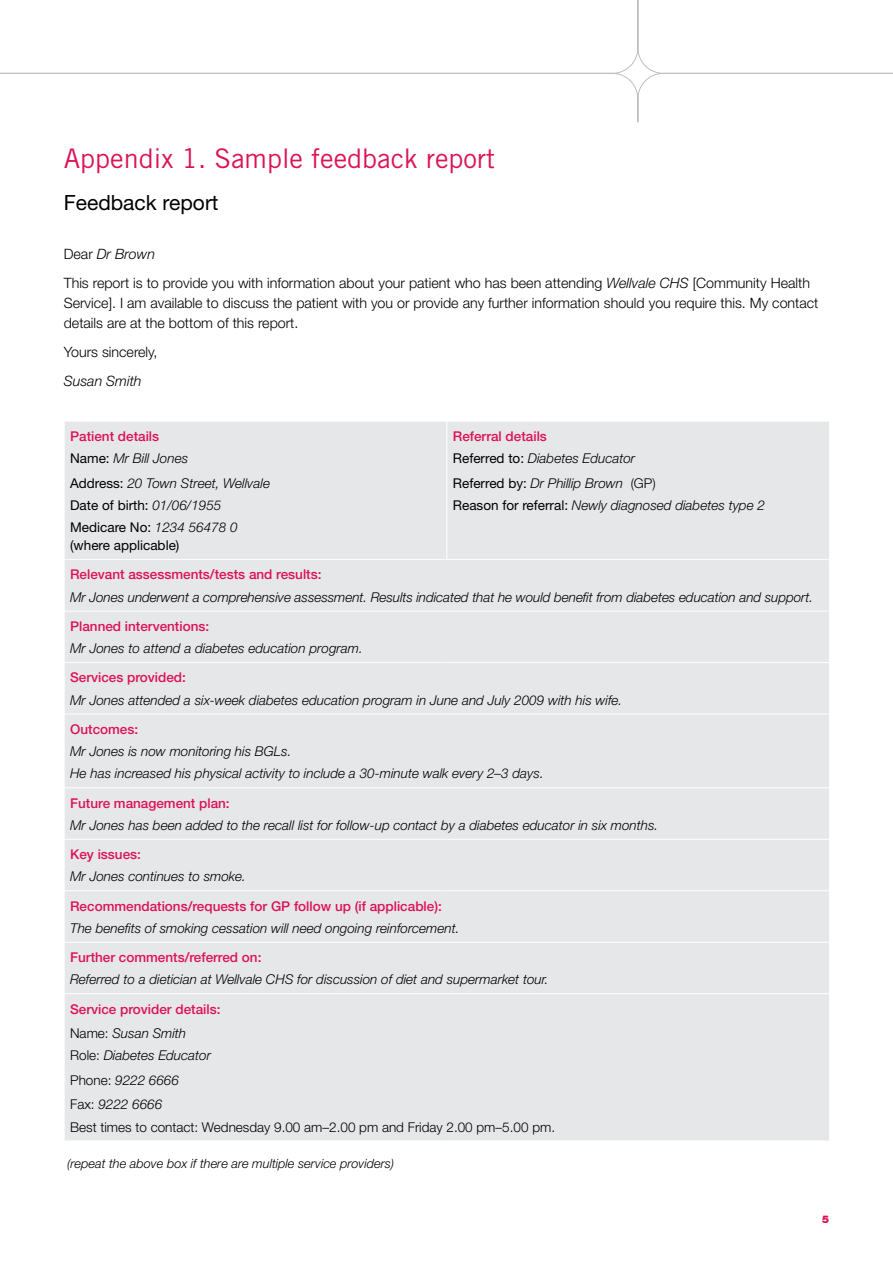
<style>
.page{position:relative;width:893px;height:1263px;background:#fff}
.page>*{position:absolute;margin:0;border:0;box-sizing:border-box;transform-origin:0 0}
.t1{font:27px "Trade Gothic LT";color:#dc1254}
.t2{font:21px "Helvetica Neue LT";color:#000}
.t3{font:300 14.25px/28.8px "Helvetica Neue LT";color:#000}
.t4{font:italic 300 14.25px "Helvetica Neue LT";color:#000}
.t5{font:italic 300 13.5px/22.2px "Helvetica Neue LT";color:#000}
.t6{font:500 13.5px/22.2px "Helvetica Neue LT";color:#dc1254}
.t7{font:300 13.5px "Helvetica Neue LT";color:#000}
.t8{font:13.5px "Helvetica Neue LT";color:#000}
.t9{font:italic 300 12.75px "Helvetica Neue LT";color:#000}
.t10{font:900 10.5px "Helvetica Neue LT";color:#dc1254}
.s1{font-style:italic}
.s2{font-weight:400;color:#000}
.s3{font-weight:300;font-style:italic;color:#000}
.s4{font-weight:400;font-style:normal}
.s5{font-weight:500;font-style:normal;color:#dc1254}
.s6{font-style:normal}
.s7{font-weight:300;color:#000}
</style>
<div class="page">
<svg style="left:0;top:0;width:893px;height:123px"></svg>
<div style="left:65px;top:422px;width:764px;height:718px;background:#e6e7e8"></div>
<hr style="left:446px;top:421px;width:1px;height:138px;background:#fff">
<hr style="left:64px;top:559px;width:383px;height:1px;background:#fff">
<hr style="left:447px;top:559px;width:383px;height:1px;background:#fff">
<hr style="left:64px;top:611px;width:383px;height:1px;background:#fff">
<hr style="left:447px;top:611px;width:383px;height:1px;background:#fff">
<hr style="left:64px;top:662px;width:383px;height:1px;background:#fff">
<hr style="left:447px;top:662px;width:383px;height:1px;background:#fff">
<hr style="left:64px;top:714px;width:383px;height:1px;background:#fff">
<hr style="left:447px;top:714px;width:383px;height:1px;background:#fff">
<hr style="left:64px;top:787px;width:383px;height:1px;background:#fff">
<hr style="left:447px;top:787px;width:383px;height:1px;background:#fff">
<hr style="left:64px;top:839px;width:383px;height:1px;background:#fff">
<hr style="left:447px;top:839px;width:383px;height:1px;background:#fff">
<hr style="left:64px;top:890px;width:383px;height:1px;background:#fff">
<hr style="left:447px;top:890px;width:383px;height:1px;background:#fff">
<hr style="left:64px;top:942px;width:383px;height:1px;background:#fff">
<hr style="left:447px;top:942px;width:383px;height:1px;background:#fff">
<hr style="left:64px;top:993px;width:383px;height:1px;background:#fff">
<hr style="left:447px;top:993px;width:383px;height:1px;background:#fff">
<h1 class="t1" style="left:64px;top:142px;width:433px">Appendix 1. Sample feedback report</h1>
<h2 class="t2" style="left:64px;top:190px;width:156px">Feedback report</h2>
<p class="t3" style="left:64px;top:239px;width:748px">Dear <span class="s1">Dr Brown<br></span>This report is to provide you with information about your patient who has been attending <span class="s1">Wellvale CHS</span> [Community Health</p>
<p class="t3" style="left:64px;top:293px;width:756px;line-height:20.2px">Service]. I am available to discuss the patient with you or provide any further information should you require this. My contact details are at the bottom of this report.</p>
<p class="t3" style="left:64px;top:337px;width:95px">Yours sincerely,</p>
<p class="t4" style="left:64px;top:372px;width:79px">Susan Smith</p>
<p class="t6" style="left:70px;top:425px;width:120px">Patient details<br><span class="s2">Name:</span> <span class="s3">Mr Bill Jones</span></p>
<p class="t5" style="left:70px;top:472px;width:201px"><span class="s4">Address:</span> 20 Town Street, Wellvale<br><span class="s4">Date of birth:</span> 01/06/1955<br><span class="s4">Medicare No:</span> 1234 56478 0</p>
<p class="t8" style="left:70px;top:537px;width:111px">(where applicable)</p>
<p class="t5" style="left:453px;top:425px;width:184px"><span class="s5">Referral details<br></span><span class="s4">Referred to:</span> Diabetes Educator</p>
<p class="t5" style="left:453px;top:472px;width:314px"><span class="s4">Referred by:</span> Dr Phillip Brown <span class="s6">(GP)<br></span><span class="s4">Reason for referral:</span> Newly diagnosed diabetes type 2</p>
<p class="t6" style="left:70px;top:563px;width:253px">Relevant assessments/tests and results:</p>
<p class="t5" style="left:70px;top:586px;width:744px">Mr Jones underwent a comprehensive assessment. Results indicated that he would benefit from diabetes education and support.</p>
<p class="t6" style="left:70px;top:615px;width:141px">Planned interventions:</p>
<p class="t5" style="left:70px;top:637px;width:294px">Mr Jones to attend a diabetes education program.</p>
<p class="t6" style="left:70px;top:666px;width:117px">Services provided:</p>
<p class="t5" style="left:70px;top:689px;width:554px">Mr Jones attended a six-week diabetes education program in June and July 2009 with his wife.</p>
<p class="t6" style="left:70px;top:718px;width:70px">Outcomes:</p>
<p class="t5" style="left:70px;top:740px;width:475px">Mr Jones is now monitoring his BGLs.<br>He has increased his physical activity to include a 30-minute walk every 2–3 days.</p>
<p class="t6" style="left:70px;top:791px;width:161px">Future management plan:</p>
<p class="t5" style="left:70px;top:814px;width:590px">Mr Jones has been added to the recall list for follow-up contact by a diabetes educator in six months.</p>
<p class="t6" style="left:70px;top:843px;width:72px">Key issues:</p>
<p class="t5" style="left:70px;top:865px;width:177px">Mr Jones continues to smoke.</p>
<p class="t6" style="left:70px;top:894px;width:373px">Recommendations/requests for GP follow up (if applicable):</p>
<p class="t5" style="left:70px;top:917px;width:391px">The benefits of smoking cessation will need ongoing reinforcement.</p>
<p class="t6" style="left:70px;top:946px;width:193px">Further comments/referred on:</p>
<p class="t5" style="left:70px;top:968px;width:480px">Referred to a dietician at Wellvale CHS for discussion of diet and supermarket tour.</p>
<p class="t6" style="left:70px;top:996px;width:152px;line-height:24.5px">Service provider details:<br><span class="s7">Name:</span> <span class="s3">Susan Smith</span></p>
<p class="t5" style="left:70px;top:1043px;width:142px;line-height:24.5px"><span class="s6">Role:</span> Diabetes Educator<br><span class="s6">Phone:</span> 9222 6666<br><span class="s6">Fax:</span> 9222 6666</p>
<p class="t7" style="left:70px;top:1118px;width:486px">Best times to contact: Wednesday 9.00 am–2.00 pm and Friday 2.00 pm–5.00 pm.</p>
<p class="t9" style="left:67px;top:1156px;width:328px">(repeat the above box if there are multiple service providers)</p>
<p class="t10" style="left:822px;top:1212px;width:9px">5</p>
</div>
